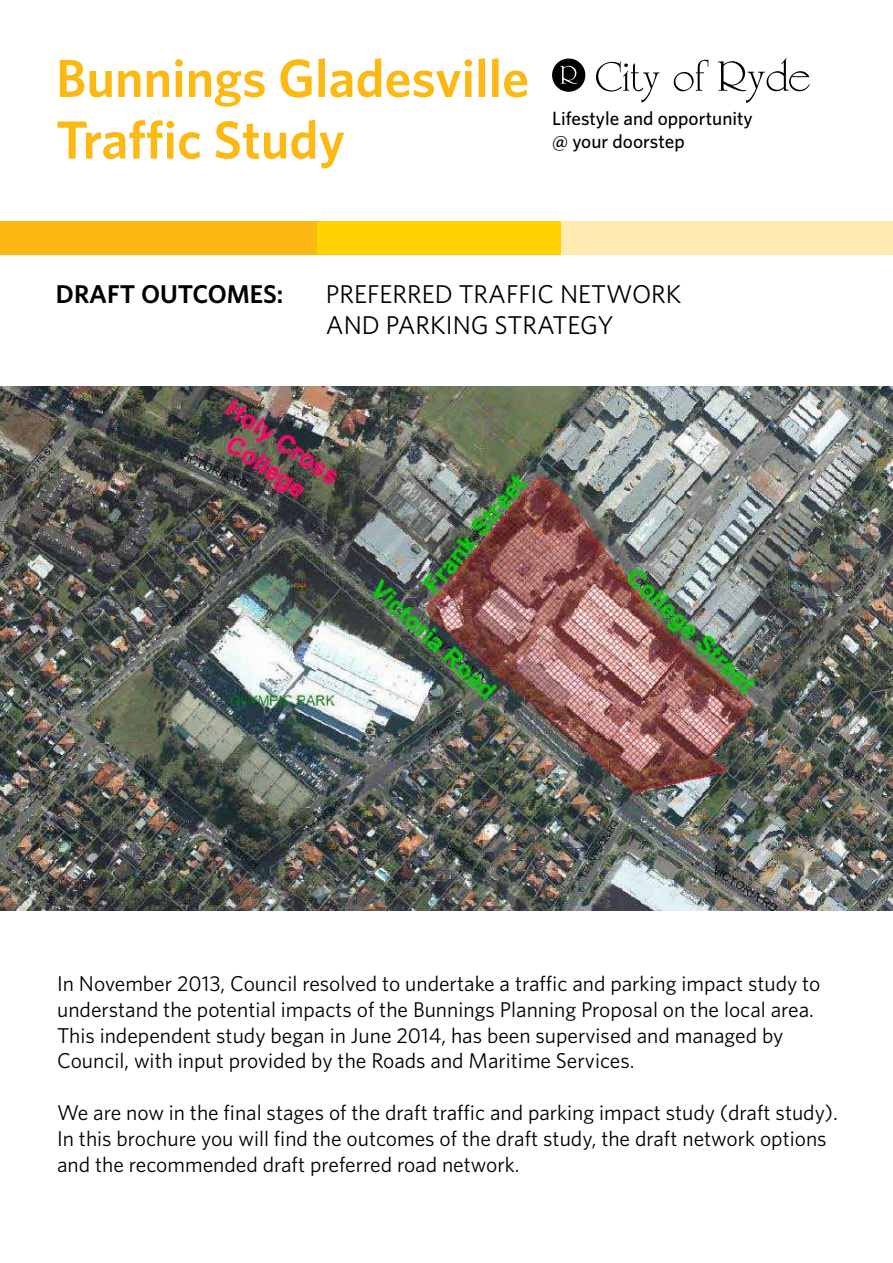
<style>
.page{position:relative;width:893px;height:1263px;background:#fff}
.page>*{position:absolute;margin:0;border:0;box-sizing:border-box;transform-origin:0 0}
.t1{font:600 53.7px/61.7px "Whitney";color:#fdb913}
.t2{font:25.8px "Whitney";color:#000}
.t3{font:600 25.8px "Whitney";color:#000}
.t4{font:21.45px/25.8px "Whitney";color:#000}
.t5{font:500 19.2px/23.1px "Whitney";color:#000}
</style>
<div class="page">
<div style="left:0;top:221px;width:317px;height:34px;background:#fdb913"></div>
<div style="left:317px;top:221px;width:245px;height:34px;background:#ffd200"></div>
<div style="left:561px;top:221px;width:332px;height:34px;background:#ffebb0"></div>
<svg style="left:552px;top:58px;width:258px;height:45px"></svg>
<img style="left:0;top:386px;width:893px;height:524px">
<h1 class="t1" style="left:56px;top:46px;width:475px">Bunnings Gladesville<br>Traffic Study</h1>
<p class="t5" style="left:552px;top:106px;width:202px">Lifestyle and opportunity @ your doorstep</p>
<p class="t3" style="left:56px;top:277px;width:229px">Draft Outcomes:</p>
<p class="t2" style="left:326px;top:277px;width:357px">Preferred Traffic Network</p>
<p class="t2" style="left:224px;top:308px;width:41px">A</p>
<p class="t2" style="left:344px;top:308px;width:271px">ND Parkin g Strategy</p>
<p class="t4" style="left:57px;top:970px;width:765px">I n November 2013, Council resolved to undertake a traffic and parking impact study to understand the potential impacts of the Bunnings Planning Proposal on the local area.<br>This independent study began in June 2014, has been supervised and managed by Council, with input provided by the Roads and Maritime Services.</p>
<p class="t4" style="left:57px;top:1099px;width:782px">We are now in the final stages of the draft traffic and parking impact study (draft study).<br>I n this brochure you will find the outcomes of the draft study, the draft network options and the recommended draft preferred road network.</p>
</div>
